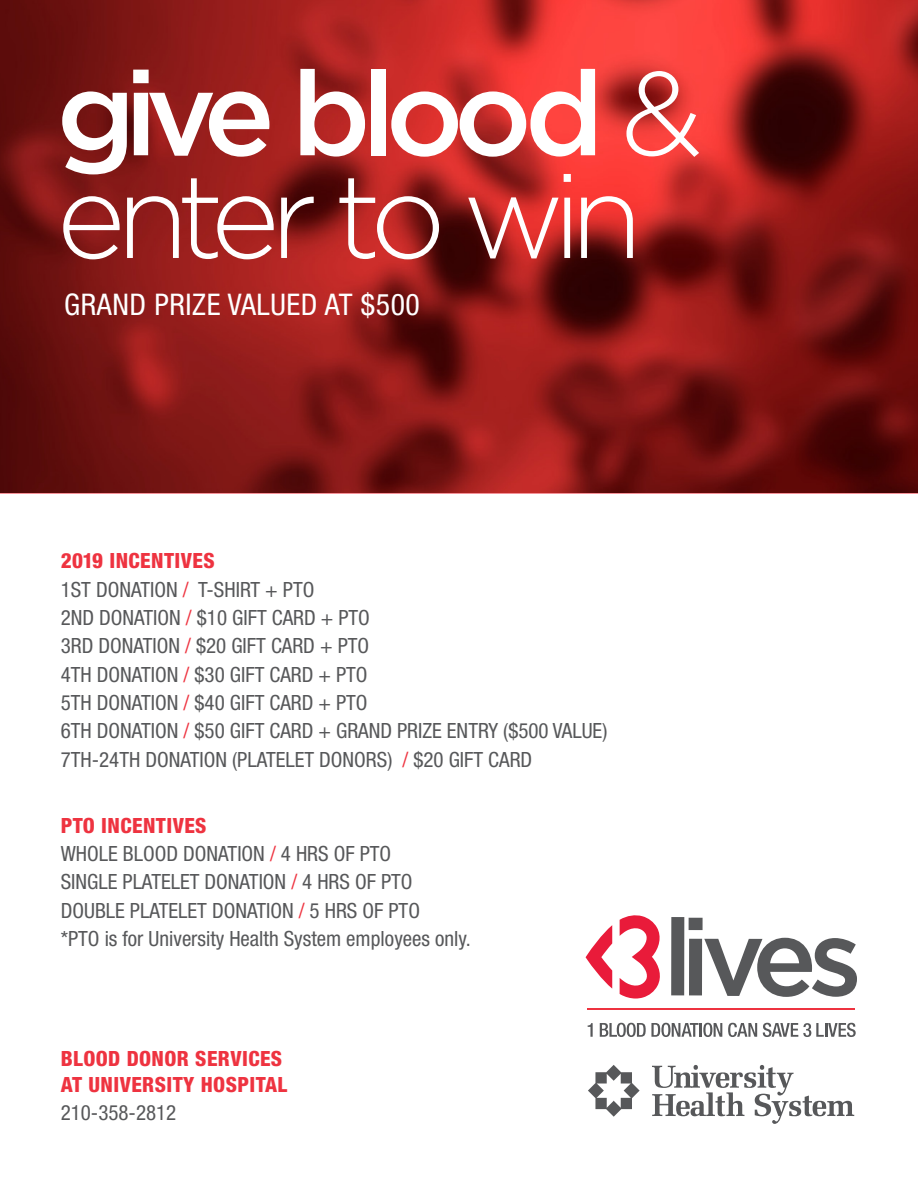
<style>
.page{position:relative;width:918px;height:1188px;background:#fff}
.page>*{position:absolute;margin:0;border:0;box-sizing:border-box;transform-origin:0 0}
.t1{font:300 118.35px/102.8px "Gotham";letter-spacing:-.1em;color:#fff}
.t2{font:condensed 29.85px "Helvetica Neue LT Std";letter-spacing:.02em;color:#fff}
.t3{font:condensed 21px/28.3px "Helvetica Neue LT Std";color:#57585a}
.t4{font:800 condensed 21px/25.5px "Helvetica Neue LT Std";letter-spacing:.02em;color:#ee3340}
.s1{font-weight:500}
.s2{color:#ee3340}
</style>
<div class="page">
<hr style="left:0;top:492px;width:918px;height:2px;background:#ee3340">
<img style="left:0;top:0;width:918px;height:492px">
<div style="left:671px;top:917px;width:13px;height:78px;background:#57585a"></div>
<div style="left:689px;top:939px;width:13px;height:56px;background:#57585a"></div>
<div style="left:689px;top:918px;width:14px;height:12px;background:#57585a"></div>
<svg style="left:704px;top:938px;width:153px;height:59px"></svg>
<hr style="left:587px;top:1009px;width:268px;height:1px;background:#ee3340">
<svg style="left:586px;top:925px;width:26px;height:64px"></svg>
<svg style="left:620px;top:915px;width:40px;height:84px"></svg>
<svg style="left:588px;top:1023px;width:5px;height:14px"></svg>
<svg style="left:600px;top:1023px;width:122px;height:14px"></svg>
<svg style="left:728px;top:1023px;width:29px;height:14px"></svg>
<svg style="left:763px;top:1023px;width:93px;height:14px"></svg>
<svg style="left:652px;top:1065px;width:202px;height:59px"></svg>
<svg style="left:588px;top:1065px;width:52px;height:52px"></svg>
<p class="t1" style="left:56px;top:59px;width:648px"><span class="s1">give blood</span> &amp; enter to win</p>
<p class="t2" style="left:64px;top:287px;width:357px">GRAND PRIZE VALUED AT $500</p>
<p class="t4" style="left:61px;top:548px;width:155px">2019 INCENTIVES</p>
<p class="t3" style="left:61px;top:575px;width:548px">1ST DONATION <span class="s2">/</span> T-SHIRT + PTO<br>2ND DONATION <span class="s2">/</span> $10 GIFT CARD + PTO<br>3RD DONATION <span class="s2">/</span> $20 GIFT CARD + PTO<br>4TH DONATION <span class="s2">/</span> $30 GIFT CARD + PTO<br>5TH DONATION <span class="s2">/</span> $40 GIFT CARD + PTO<br>6TH DONATION <span class="s2">/</span> $50 GIFT CARD + GRAND PRIZE ENTRY ($500 VALUE)<br>7TH-24TH DONATION (PLATELET DONORS) <span class="s2">/</span> $20 GIFT CARD</p>
<p class="t4" style="left:61px;top:812px;width:147px">PTO INCENTIVES</p>
<p class="t3" style="left:61px;top:839px;width:412px">WHOLE BLOOD DONATION <span class="s2">/</span> 4 HRS OF PTO<br>SINGLE PLATELET DONATION <span class="s2">/</span> 4 HRS OF PTO DOUBLE PLATELET DONATION <span class="s2">/</span> 5 HRS OF PTO<br>*PTO is for University Health System employees only.</p>
<p class="t4" style="left:61px;top:1046px;width:228px">BLOOD DONOR SERVICES<br>AT UNIVERSITY HOSPITAL</p>
<p class="t3" style="left:61px;top:1098px;width:117px">210-358-2812</p>
</div>
